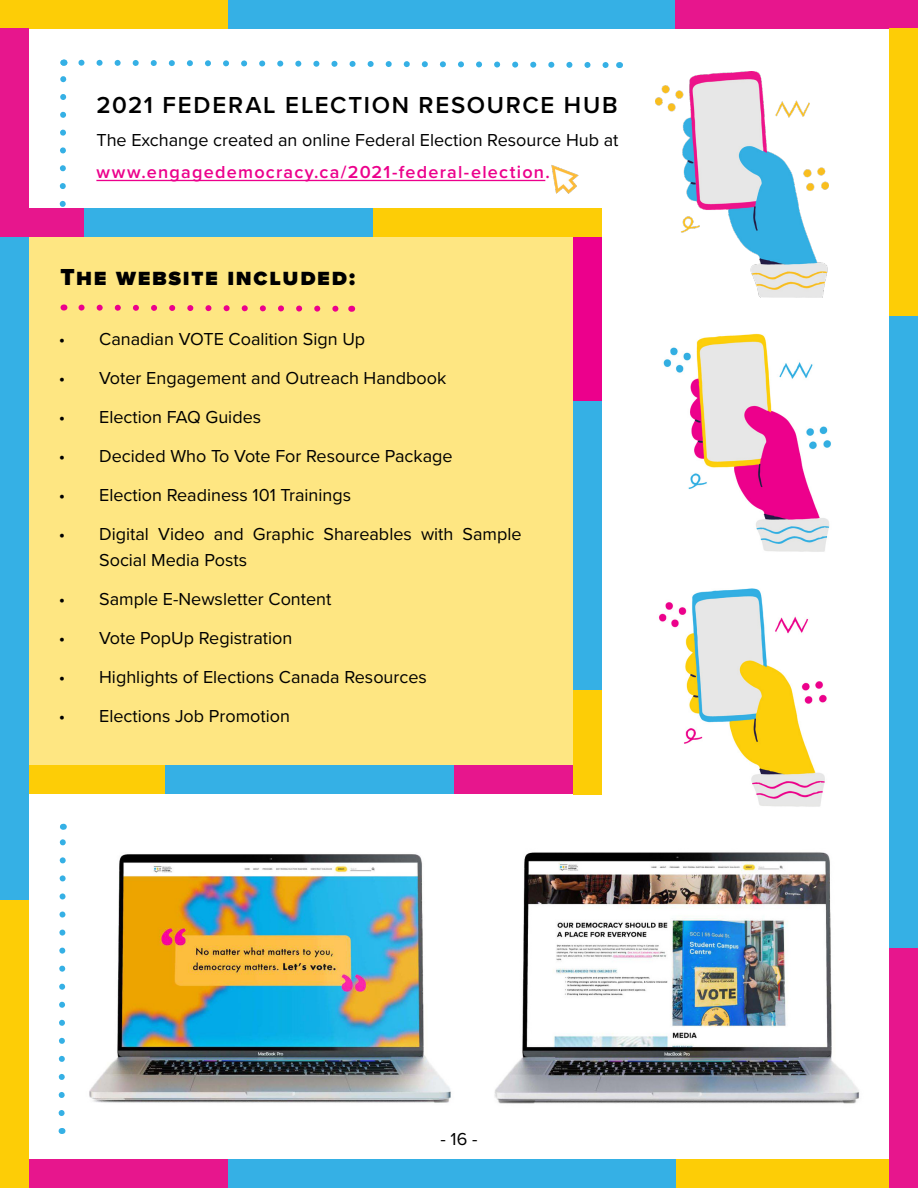
<style>
.page{position:relative;width:918px;height:1188px;background:#fff}
.page>*{position:absolute;margin:0;border:0;box-sizing:border-box;transform-origin:0 0}
.t1{font:600 24px "Proxima Nova";letter-spacing:.075em;color:#000}
.t2{font:900 24px "Proxima Nova";letter-spacing:.07em;color:#000}
.t3{font:18px/25.5px "Proxima Nova";color:#000}
.t4{font:600 18px "Proxima Nova";letter-spacing:.065em;color:#ec008c}
</style>
<div class="page">
<img style="left:663px;top:333px;width:168px;height:219px">
<svg style="left:58px;top:824px;width:9px;height:292px"></svg>
<hr style="left:96px;top:180px;width:449px;height:1px;background:#ec008c">
<img style="left:655px;top:72px;width:173px;height:225px">
<img style="left:541px;top:165px;width:38px;height:29px">
<svg style="left:59px;top:60px;width:9px;height:147px"></svg>
<svg style="left:78px;top:59px;width:542px;height:10px"></svg>
<div style="left:0;top:225px;width:575px;height:546px;background:#fee682"></div>
<img style="left:658px;top:588px;width:169px;height:219px">
<img style="left:89px;top:854px;width:362px;height:249px">
<img style="left:494px;top:852px;width:365px;height:252px">
<div style="left:573px;top:237px;width:29px;height:194px;background:#ec008c"></div>
<div style="left:0;top:208px;width:98px;height:29px;background:#e7168d"></div>
<div style="left:440px;top:765px;width:162px;height:28px;background:#e7168d"></div>
<div style="left:366px;top:208px;width:236px;height:29px;background:#fdcd06"></div>
<div style="left:0;top:765px;width:172px;height:28px;background:#fdcd06"></div>
<div style="left:84px;top:208px;width:288px;height:29px;background:#35b0e5"></div>
<div style="left:165px;top:765px;width:289px;height:28px;background:#35b0e5"></div>
<div style="left:573px;top:512px;width:29px;height:283px;background:#fdcd06"></div>
<div style="left:573px;top:401px;width:29px;height:288px;background:#35b0e5"></div>
<div style="left:675px;top:1160px;width:214px;height:28px;background:#fdcd06"></div>
<div style="left:184px;top:1160px;width:491px;height:28px;background:#35b0e5"></div>
<div style="left:29px;top:1160px;width:198px;height:28px;background:#e7168d"></div>
<div style="left:0;top:0;width:228px;height:28px;background:#fdcd06"></div>
<div style="left:228px;top:0;width:525px;height:28px;background:#35b0e5"></div>
<div style="left:675px;top:0;width:243px;height:28px;background:#e7168d"></div>
<div style="left:0;top:900px;width:29px;height:288px;background:#fdcd06"></div>
<div style="left:889px;top:28px;width:29px;height:288px;background:#fdcd06"></div>
<div style="left:0;top:237px;width:29px;height:663px;background:#35b0e5"></div>
<div style="left:889px;top:316px;width:29px;height:632px;background:#35b0e5"></div>
<div style="left:0;top:28px;width:29px;height:209px;background:#e7168d"></div>
<div style="left:889px;top:948px;width:29px;height:240px;background:#e7168d"></div>
<hr style="left:917px;top:28px;width:1px;height:288px;background:#35b0e5">
<hr style="left:917px;top:316px;width:1px;height:632px;background:#e7168d">
<hr style="left:917px;top:948px;width:1px;height:240px;background:#fdcd06">
<svg style="left:78px;top:304px;width:274px;height:8px"></svg>
<h1 class="t1" style="left:96px;top:87px;width:523px">2021 FEDERAL ELECTION RESOURCE HUB</h1>
<p class="t3" style="left:96px;top:126px;width:524px">The Exchange created an online Federal Election Resource Hub at</p>
<p class="t4" style="left:96px;top:158px;width:455px">www.engagedemocracy.ca/2021-federal-election.</p>
<h1 class="t2" style="left:60px;top:259px;width:296px">The website included:</h1>
<p class="t3" style="left:59px;top:326px;width:308px">• Canadian VOTE Coalition Sign Up</p>
<p class="t3" style="left:59px;top:365px;width:389px">• Voter Engagement and Outreach Handbook</p>
<p class="t3" style="left:59px;top:404px;width:204px">• Election FAQ Guides</p>
<p class="t3" style="left:59px;top:443px;width:396px">• Decided Who To Vote For Resource Package</p>
<p class="t3" style="left:59px;top:482px;width:294px">• Election Readiness 101 Trainings</p>
<p class="t3" style="left:99px;top:521px;width:424px;text-indent:-40px">• Digital Video and Graphic Shareables with Sample<br>Social Media Posts</p>
<p class="t3" style="left:59px;top:585px;width:274px">• Sample E-Newsletter Content</p>
<p class="t3" style="left:59px;top:624px;width:235px">• Vote PopUp Registration</p>
<p class="t3" style="left:59px;top:663px;width:370px">• Highlights of Elections Canada Resources</p>
<p class="t3" style="left:59px;top:702px;width:233px">• Elections Job Promotion</p>
<p class="t3" style="left:441px;top:1126px;width:38px">- 16 -</p>
</div>
